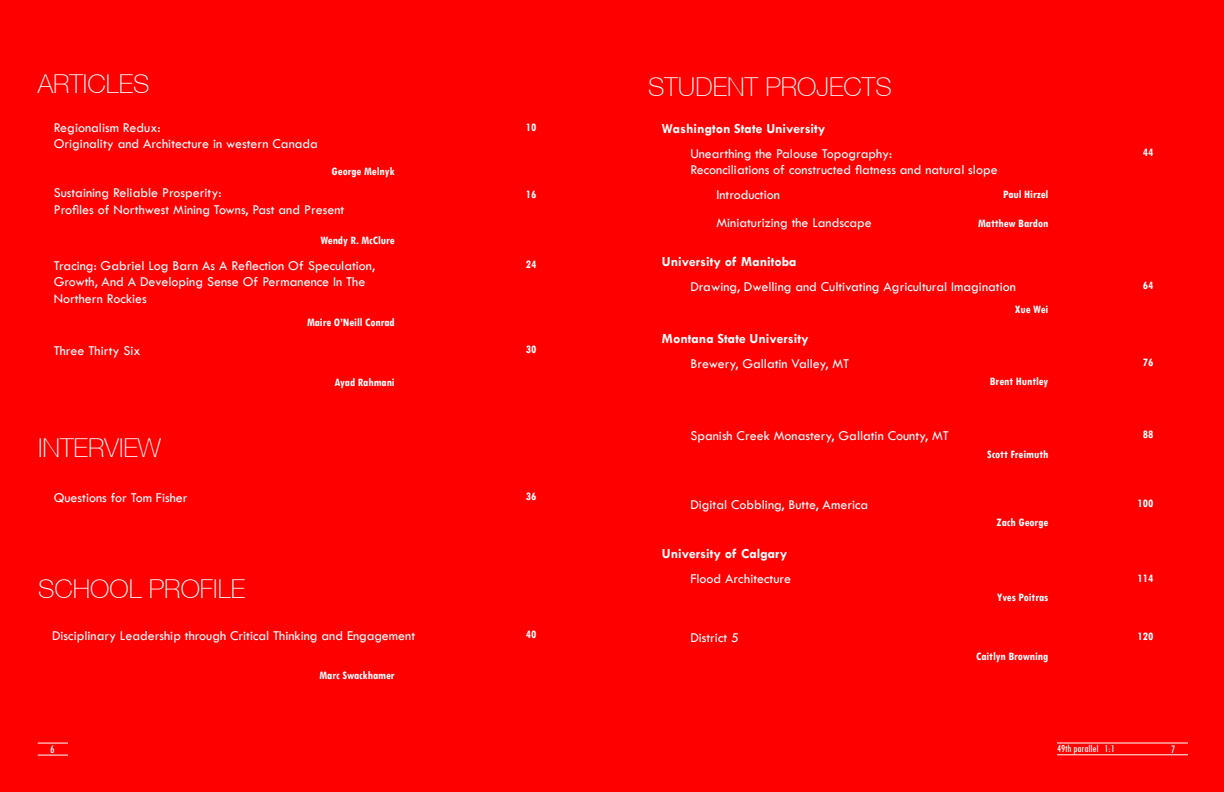
<style>
.page{position:relative;width:1224px;height:792px;background:#fff}
.page>*{position:absolute;margin:0;border:0;box-sizing:border-box;transform-origin:0 0}
.t1{font:100 26px "Helvetica Neue CE";color:#fff}
.t2{font:14px/16.8px "Tw Cen";color:#fff}
.t3{font:700 14px "Tw Cen";color:#fff}
.t4{font:700 condensed 12px "Tw Cen";color:#fff}
.t5{font:condensed 12px "Tw Cen";color:#fff}
.t6{font:condensed 11px "Tw Cen";color:#fff}
</style>
<div class="page">
<div style="left:613px;top:1px;width:611px;height:791px;background:#f00"></div>
<hr style="left:1057px;top:742px;width:131px;height:2px;background:#fff">
<hr style="left:1057px;top:754px;width:131px;height:1px;background:#fff">
<div style="left:0;top:0;width:612px;height:792px;background:#f00"></div>
<hr style="left:38px;top:755px;width:30px;height:1px;background:#fff">
<hr style="left:38px;top:743px;width:30px;height:1px;background:#fff">
<h1 class="t1" style="left:38px;top:69px;width:113px">ARTICLES</h1>
<h1 class="t1" style="left:648px;top:72px;width:245px">STUDENT PROJECTS</h1>
<p class="t2" style="left:54px;top:119px;width:266px">Regionalism Redux:<br>Originality and Architecture in western Canada</p>
<p class="t4" style="left:332px;top:164px;width:65px">George Melnyk</p>
<p class="t2" style="left:54px;top:185px;width:292px">Sustaining Reliable Prosperity:<br>Profiles of Northwest Mining Towns, Past and Present</p>
<p class="t4" style="left:320px;top:233px;width:76px">Wendy R. McClure</p>
<p class="t4" style="left:526px;top:120px;width:12px">10</p>
<p class="t4" style="left:526px;top:187px;width:12px">16</p>
<p class="t3" style="left:662px;top:120px;width:165px">Washington State University</p>
<p class="t2" style="left:690px;top:145px;width:309px">Unearthing the Palouse Topography:<br>Reconciliations of constructed flatness and natural slope</p>
<p class="t2" style="left:716px;top:180px;width:157px;line-height:28.8px">Introduction<br>Miniaturizing the Landscape</p>
<p class="t4" style="left:1003px;top:187px;width:47px">Paul Hirzel</p>
<p class="t4" style="left:978px;top:216px;width:72px">Matthew Bardon</p>
<p class="t4" style="left:1143px;top:145px;width:12px">44</p>
<p class="t2" style="left:54px;top:257px;width:323px">Tracing: Gabriel Log Barn As A Reflection Of Speculation,<br>Growth, And A Developing Sense Of Permanence In The<br>Northern Rockies</p>
<p class="t4" style="left:307px;top:315px;width:89px">Maire O’Neill Conrad</p>
<p class="t4" style="left:526px;top:257px;width:12px">24</p>
<p class="t3" style="left:662px;top:254px;width:136px">University of Manitoba</p>
<p class="t2" style="left:690px;top:278px;width:327px">Drawing, Dwelling and Cultivating Agricultural Imagination</p>
<p class="t4" style="left:1015px;top:302px;width:35px">Xue Wei</p>
<p class="t4" style="left:1143px;top:278px;width:12px">64</p>
<p class="t2" style="left:54px;top:342px;width:88px">Three Thirty Six</p>
<p class="t4" style="left:526px;top:342px;width:12px">30</p>
<p class="t3" style="left:662px;top:330px;width:148px">Montana State University</p>
<p class="t2" style="left:690px;top:355px;width:160px">Brewery, Gallatin Valley, MT</p>
<p class="t4" style="left:1143px;top:355px;width:12px">76</p>
<p class="t4" style="left:335px;top:375px;width:62px">Ayad Rahmani</p>
<p class="t4" style="left:990px;top:374px;width:60px">Brent Huntley</p>
<h1 class="t1" style="left:38px;top:432px;width:125px">INTERVIEW</h1>
<p class="t2" style="left:690px;top:427px;width:260px">Spanish Creek Monastery, Gallatin County, MT</p>
<p class="t4" style="left:987px;top:447px;width:63px">Scott Freimuth</p>
<p class="t4" style="left:1143px;top:427px;width:12px">88</p>
<p class="t2" style="left:54px;top:489px;width:135px">Questions for Tom Fisher</p>
<p class="t4" style="left:526px;top:489px;width:12px">36</p>
<p class="t2" style="left:690px;top:496px;width:179px">Digital Cobbling, Butte, America</p>
<p class="t4" style="left:1138px;top:496px;width:17px">100</p>
<p class="t4" style="left:996px;top:515px;width:53px">Zach George</p>
<p class="t3" style="left:662px;top:545px;width:127px">University of Calgary</p>
<h1 class="t1" style="left:38px;top:573px;width:209px">SCHOOL PROFILE</h1>
<p class="t2" style="left:690px;top:571px;width:102px">Flood Architecture</p>
<p class="t4" style="left:997px;top:590px;width:53px">Yves Poitras</p>
<p class="t4" style="left:1138px;top:571px;width:17px">114</p>
<p class="t2" style="left:52px;top:627px;width:365px">Disciplinary Leadership through Critical Thinking and Engagement</p>
<p class="t4" style="left:526px;top:627px;width:12px">40</p>
<p class="t4" style="left:1138px;top:629px;width:17px">120</p>
<p class="t2" style="left:690px;top:629px;width:50px">District 5</p>
<p class="t4" style="left:976px;top:649px;width:74px">Caitlyn Browning</p>
<p class="t4" style="left:319px;top:668px;width:77px">Marc Swackhamer</p>
<p class="t5" style="left:50px;top:742px;width:6px">6</p>
<p class="t6" style="left:1057px;top:742px;width:59px">49th parallel 1:1</p>
<p class="t5" style="left:1171px;top:742px;width:6px">7</p>
</div>
